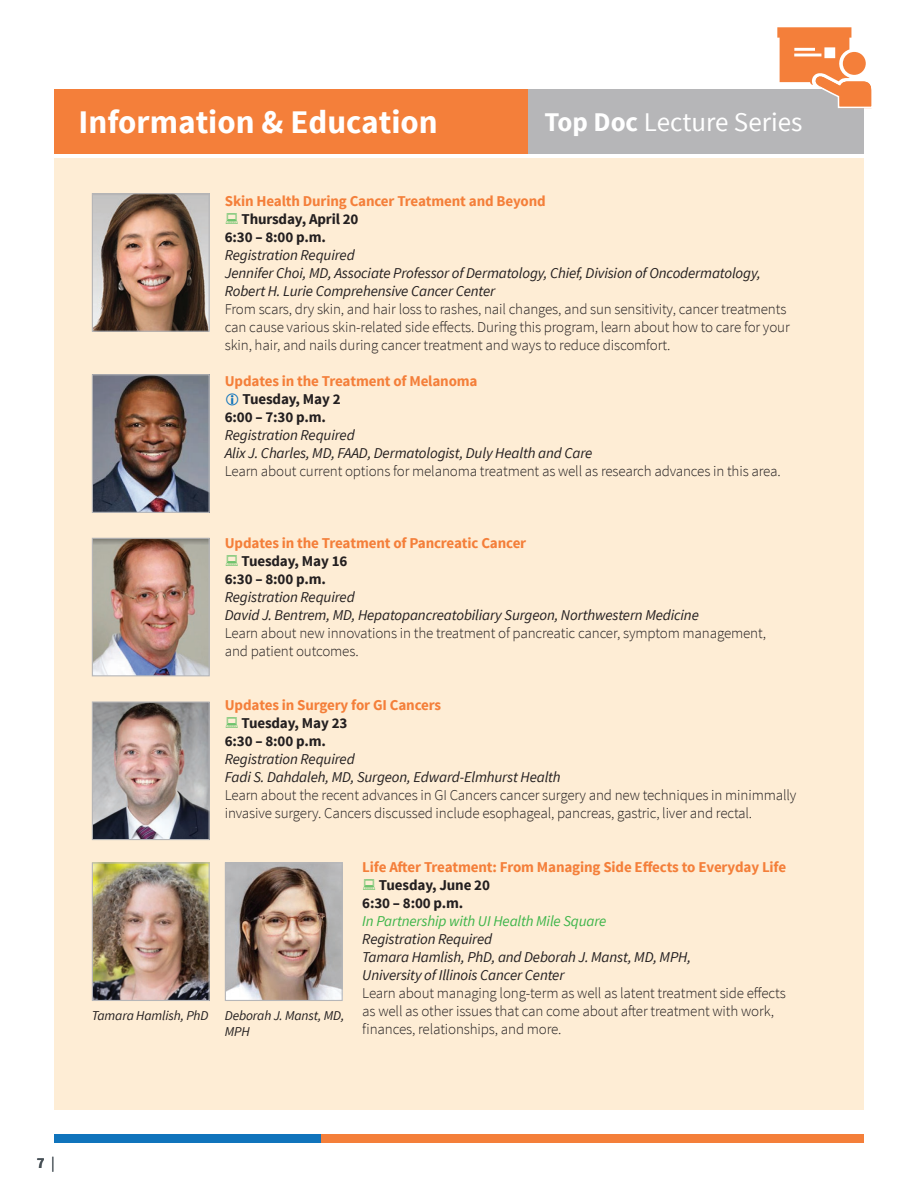
<style>
.page{position:relative;width:918px;height:1188px;background:#fff}
.page>*{position:absolute;margin:0;border:0;box-sizing:border-box;transform-origin:0 0}
.t1{font:700 33px "Source Sans Pro";color:#fff}
.t2{font:27px "Source Sans Pro";color:#fff}
.t3{font:300 15px/18px "Source Sans Pro";letter-spacing:-.01em;color:#231f20}
.t4{font:italic 15px/18px "Source Sans Pro";letter-spacing:-.01em;color:#231f20}
.t5{font:700 15px "Source Sans Pro";letter-spacing:-.01em;color:#f47f3a}
.t6{font:700 15px/18px "Source Sans Pro";letter-spacing:-.01em;color:#231f20}
.t7{font:italic 15px "Source Sans Pro";letter-spacing:-.01em;color:#3db54a}
.t8{font:700 15px "Source Sans Pro";color:#464f55}
.t9{font:italic 13.5px/16.5px "Source Sans Pro";letter-spacing:-.01em;color:#231f20}
.s1{font-weight:700}
.s2{font-weight:400}
</style>
<div class="page">
<div style="left:528px;top:89px;width:336px;height:64px;background:#b6b6b8"></div>
<div style="left:54px;top:89px;width:474px;height:64px;background:#f47f3a"></div>
<svg style="left:777px;top:27px;width:95px;height:82px"></svg>
<div style="left:54px;top:158px;width:810px;height:951px;background:#feedd5"></div>
<img style="left:94px;top:540px;width:114px;height:134px">
<div style="left:92px;top:538px;width:118px;height:138px;border:1px solid #b6b6b8"></div>
<img style="left:94px;top:703px;width:114px;height:135px">
<div style="left:92px;top:701px;width:118px;height:139px;border:1px solid #b6b6b8"></div>
<img style="left:94px;top:195px;width:114px;height:135px">
<div style="left:92px;top:193px;width:118px;height:139px;border:1px solid #b6b6b8"></div>
<img style="left:94px;top:376px;width:114px;height:135px">
<div style="left:92px;top:374px;width:118px;height:139px;border:1px solid #b6b6b8"></div>
<div style="left:54px;top:1134px;width:267px;height:9px;background:#1074bc"></div>
<div style="left:321px;top:1134px;width:543px;height:9px;background:#f47f3a"></div>
<img style="left:94px;top:864px;width:114px;height:135px">
<div style="left:92px;top:862px;width:118px;height:139px;border:1px solid #b6b6b8"></div>
<img style="left:227px;top:864px;width:114px;height:135px">
<div style="left:225px;top:862px;width:118px;height:139px;border:1px solid #b6b6b8"></div>
<h1 class="t1" style="left:79px;top:101px;width:361px">Information &amp; Education</h1>
<h2 class="t2" style="left:544px;top:106px;width:260px"><span class="s1">Top Doc</span> Lecture Series</h2>
<p class="t5" style="left:225px;top:191px;width:322px">Skin Health During Cancer Treatment and Beyond</p>
<p class="t6" style="left:225px;top:211px;width:135px;text-indent:17px">Thursday, April 20<br>6:30 – 8:00 p.m.</p>
<p class="t4" style="left:225px;top:246px;width:537px">Registration Required<br>Jennifer Choi, MD, Associate Professor of Dermatology, Chief, Division of Oncodermatology,<br>Robert H. Lurie Comprehensive Cancer Center</p>
<p class="t3" style="left:225px;top:300px;width:566px">From scars, dry skin, and hair loss to rashes, nail changes, and sun sensitivity, cancer treatments can cause various skin-related side effects. During this program, learn about how to care for your skin, hair, and nails during cancer treatment and ways to reduce discomfort.</p>
<p class="t5" style="left:225px;top:371px;width:254px">Updates in the Treatment of Melanoma</p>
<p class="t6" style="left:225px;top:391px;width:117px;text-indent:18px">Tuesday, May 2<br>6:00 – 7:30 p.m.</p>
<p class="t4" style="left:225px;top:426px;width:369px">Registration Required<br>Alix J. Charles, MD, FAAD, Dermatologist, Duly Health and Care</p>
<p class="t3" style="left:225px;top:462px;width:557px">Learn about current options for melanoma treatment as well as research advances in this area.</p>
<p class="t5" style="left:225px;top:533px;width:303px">Updates in the Treatment of Pancreatic Cancer</p>
<p class="t6" style="left:225px;top:553px;width:124px;text-indent:17px">Tuesday, May 16<br>6:30 – 8:00 p.m.</p>
<p class="t4" style="left:225px;top:588px;width:476px">Registration Required<br>David J. Bentrem, MD, Hepatopancreatobiliary Surgeon, Northwestern Medicine</p>
<p class="t3" style="left:225px;top:624px;width:543px">Learn about new innovations in the treatment of pancreatic cancer, symptom management, and patient outcomes.</p>
<p class="t5" style="left:225px;top:695px;width:218px">Updates in Surgery for GI Cancers</p>
<p class="t6" style="left:225px;top:715px;width:124px;text-indent:17px">Tuesday, May 23<br>6:30 – 8:00 p.m.</p>
<p class="t4" style="left:225px;top:750px;width:337px">Registration Required<br>Fadi S. Dahdaleh, MD, Surgeon, Edward-Elmhurst Health</p>
<p class="t3" style="left:225px;top:786px;width:573px">Learn about the recent advances in GI Cancers cancer surgery and new techniques in minimmally invasive surgery. Cancers discussed include esophageal, pancreas, gastric, liver and rectal.</p>
<p class="t9" style="left:225px;top:1007px;width:121px;text-indent:-133px">Tamara Hamlish, PhD Deborah J. Manst, MD,<br>MPH</p>
<p class="t5" style="left:362px;top:857px;width:425px">Life After Treatment: From Managing Side Effects to Everyday Life</p>
<p class="t6" style="left:362px;top:877px;width:129px;text-indent:17px">Tuesday, June 20<br>6:30 – 8:00 p.m.</p>
<p class="t7" style="left:362px;top:912px;width:246px">In Partnership with UI Health Mile Square</p>
<p class="t4" style="left:362px;top:930px;width:330px">Registration Required<br>Tamara Hamlish, PhD, and Deborah J. Manst, MD, MPH,<br>University of Illinois Cancer Center</p>
<p class="t3" style="left:362px;top:984px;width:425px">Learn about managing long-term as well as latent treatment side effects as well as other issues that can come about after treatment with work, finances, relationships, and more.</p>
<p class="t8" style="left:37px;top:1154px;width:19px">7 <span class="s2">|</span></p>
</div>
